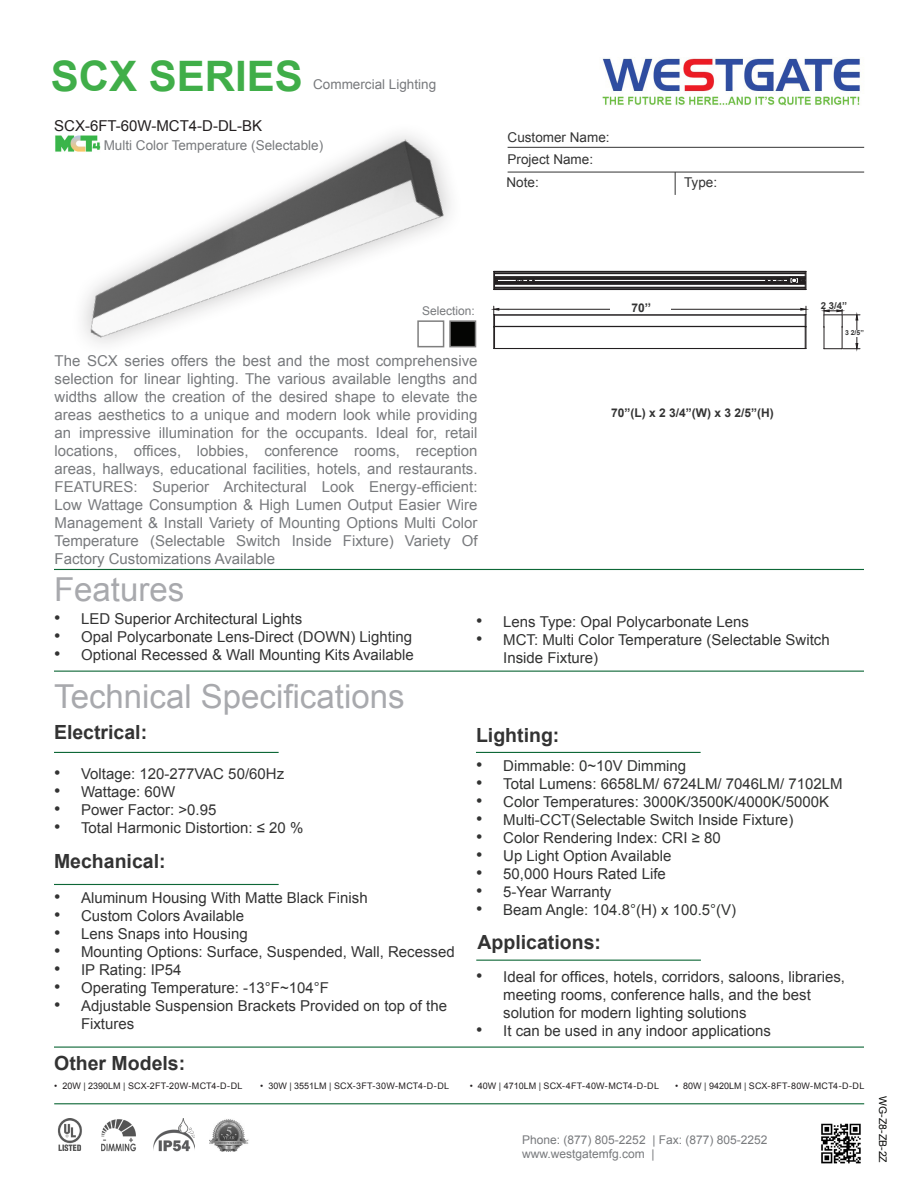
<style>
.page{position:relative;width:918px;height:1188px;background:#fff}
.page>*{position:absolute;margin:0;border:0;box-sizing:border-box;transform-origin:0 0}
.t1{font:700 42px "Arial";color:#40ae49}
.t2{font:33px "Arial";color:#a8a9ad}
.t3{font:700 19.5px "Arial";color:#333}
.t4{font:15px/18px "Arial";color:#333}
.t5{font:15px/18px "Arial";color:#787a7d;text-align:justify}
.t6{font:15px/18px "Arial";color:#323332}
.t7{font:15px "Arial";color:#231f20}
.t8{font:13.5px "Arial";color:#787a7d}
.t9{font:13.5px "Arial";color:#333}
.t10{font:12px "Arial";color:#787a7d}
.t11{font:700 12px "Arial";color:#333}
.t12{font:10.5px "Arial";color:#040503}
.t13{font:700 9.6px "Arial";color:#333}
.t14{font:9px "Arial";color:#231f20}
.t15{font:7.35px "Sim Sun";color:#231f20}
.t16{font:7.35px "Sim Sun";color:#000}
.t17{font:700 6.9px "Arial";color:#333}
.t18{font:5.25px "Sim Sun";color:#231f20}
.s1{font-size:18px}
.s2{color:#333}
</style>
<div class="page">
<img style="left:83px;top:135px;width:380px;height:213px">
<hr style="left:54px;top:569px;width:810px;height:1px;background:#0d6736">
<hr style="left:508px;top:147px;width:356px;height:1px;background:#333">
<svg style="left:675px;top:173px;width:1px;height:22px"></svg>
<hr style="left:508px;top:172px;width:356px;height:1px;background:#333">
<hr style="left:54px;top:671px;width:810px;height:1px;background:#0d6736">
<hr style="left:54px;top:752px;width:225px;height:1px;background:#0d6736">
<hr style="left:476px;top:752px;width:225px;height:1px;background:#0d6736">
<hr style="left:54px;top:884px;width:225px;height:1px;background:#0d6736">
<img style="left:602px;top:58px;width:258px;height:48px">
<hr style="left:476px;top:960px;width:225px;height:1px;background:#0d6736">
<hr style="left:54px;top:1103px;width:810px;height:1px;background:#0d6736">
<hr style="left:54px;top:1047px;width:810px;height:1px;background:#0d6736">
<img style="left:821px;top:1123px;width:40px;height:41px">
<hr style="left:494px;top:315px;width:1px;height:34px;background:#231f20">
<hr style="left:494px;top:348px;width:312px;height:1px;background:#231f20">
<hr style="left:495px;top:326px;width:310px;height:1px;background:#231f20">
<hr style="left:495px;top:315px;width:310px;height:1px;background:#231f20">
<hr style="left:495px;top:289px;width:310px;height:1px;background:#231f20">
<hr style="left:495px;top:287px;width:310px;height:1px;background:#231f20">
<hr style="left:495px;top:284px;width:310px;height:1px;background:#231f20">
<hr style="left:495px;top:282px;width:295px;height:1px;background:#231f20">
<hr style="left:495px;top:281px;width:295px;height:1px;background:#231f20">
<hr style="left:495px;top:279px;width:295px;height:1px;background:#231f20">
<hr style="left:495px;top:278px;width:295px;height:1px;background:#231f20">
<hr style="left:495px;top:277px;width:310px;height:1px;background:#231f20">
<hr style="left:495px;top:273px;width:310px;height:1px;background:#231f20">
<hr style="left:495px;top:272px;width:310px;height:1px;background:#231f20">
<hr style="left:494px;top:271px;width:312px;height:1px;background:#231f20">
<svg style="left:516px;top:279px;width:18px;height:2px"></svg>
<svg style="left:494px;top:272px;width:4px;height:18px"></svg>
<svg style="left:765px;top:271px;width:42px;height:19px"></svg>
<hr style="left:499px;top:309px;width:302px;height:1px;background:#231f20">
<svg style="left:493px;top:306px;width:7px;height:9px"></svg>
<svg style="left:667px;top:306px;width:194px;height:46px"></svg>
<div style="left:611px;top:303px;width:60px;height:10px;background:#fff"></div>
<div style="left:817px;top:302px;width:33px;height:7px;background:#fff"></div>
<div style="left:843px;top:330px;width:23px;height:6px;background:#fff"></div>
<img style="left:101px;top:1119px;width:35px;height:33px">
<img style="left:57px;top:1119px;width:25px;height:32px">
<img style="left:153px;top:1119px;width:41px;height:33px">
<img style="left:210px;top:1119px;width:39px;height:33px">
<img style="left:55px;top:135px;width:45px;height:17px">
<div style="left:417px;top:320px;width:27px;height:27px;background:#fff;border:2px solid #7f7f7f"></div>
<div style="left:449px;top:320px;width:27px;height:27px;background:#040503;border:2px solid #7f7f7f"></div>
<p class="t1" style="left:51px;top:48px;width:254px">SCX SERIES</p>
<p class="t7" style="left:54px;top:115px;width:210px">SCX-6FT-60W-MCT4-D-DL-BK</p>
<p class="t8" style="left:313px;top:75px;width:125px">Commercial Lighting</p>
<p class="t8" style="left:104px;top:137px;width:221px">Multi Color Temperature (Selectable)</p>
<p class="t9" style="left:508px;top:128px;width:104px">Customer Name:</p>
<p class="t9" style="left:508px;top:150px;width:87px">Project Name:</p>
<p class="t9" style="left:507px;top:173px;width:34px">Note:</p>
<p class="t9" style="left:684px;top:173px;width:35px">Type:</p>
<p class="t10" style="left:422px;top:303px;width:54px">Selection:</p>
<p class="t5" style="left:55px;top:352px;width:424px">The SCX series offers the best and the most comprehensive selection for linear lighting. The various available lengths and widths allow the creation of the desired shape to elevate the areas aesthetics to a unique and modern look while providing an impressive illumination for the occupants. Ideal for, retail locations, offices, lobbies, conference rooms, reception areas, hallways, educational facilities, hotels, and restaurants.<br>FEATURES: Superior Architectural Look Energy-efficient:<br>Low Wattage Consumption &amp; High Lumen Output Easier Wire Management &amp; Install Variety of Mounting Options Multi Color Temperature (Selectable Switch Inside Fixture) Variety Of Factory Customizations Available</p>
<p class="t2" style="left:54px;top:568px;width:132px">Features</p>
<p class="t11" style="left:632px;top:300px;width:21px">70’’</p>
<p class="t13" style="left:821px;top:300px;width:28px">2 3/4’’</p>
<p class="t17" style="left:845px;top:328px;width:20px">3 2/5’’</p>
<p class="t16" style="left:648px;top:302px;width:5px">L</p>
<p class="t15" style="left:831px;top:303px;width:5px">W</p>
<p class="t15" style="left:849px;top:334px;width:5px;rotate:-90deg">H</p>
<p class="t11" style="left:611px;top:405px;width:164px">70”(L) x 2 3/4”(W) x 3 2/5”(H)</p>
<p class="t4" style="left:54px;top:610px;width:249px"><span class="s1">•</span> LED Superior Architectural Lights</p>
<p class="t4" style="left:54px;top:628px;width:359px"><span class="s1">•</span> Opal Polycarbonate Lens-Direct (DOWN) Lighting</p>
<p class="t4" style="left:54px;top:646px;width:361px"><span class="s1">•</span> Optional Recessed &amp; Wall Mounting Kits Available</p>
<p class="t2" style="left:54px;top:675px;width:352px">Technical Specifications</p>
<p class="t3" style="left:54px;top:719px;width:95px">Electrical:</p>
<p class="t4" style="left:54px;top:765px;width:232px"><span class="s1">•</span> Voltage: 120-277VAC 50/60Hz</p>
<p class="t4" style="left:54px;top:783px;width:123px"><span class="s1">•</span> Wattage: 60W</p>
<p class="t4" style="left:54px;top:801px;width:164px"><span class="s1">•</span> Power Factor: &gt;0.95</p>
<p class="t4" style="left:54px;top:819px;width:251px"><span class="s1">•</span> Total Harmonic Distortion: ≤ 20 %</p>
<p class="t3" style="left:54px;top:848px;width:113px">Mechanical:</p>
<p class="t4" style="left:54px;top:889px;width:315px"><span class="s1">•</span> Aluminum Housing With Matte Black Finish</p>
<p class="t4" style="left:54px;top:907px;width:192px"><span class="s1">•</span> Custom Colors Available</p>
<p class="t4" style="left:54px;top:925px;width:195px"><span class="s1">•</span> Lens Snaps into Housing</p>
<p class="t4" style="left:54px;top:943px;width:402px"><span class="s1">•</span> Mounting Options: Surface, Suspended, Wall, Recessed</p>
<p class="t4" style="left:54px;top:961px;width:129px"><span class="s1">•</span> IP Rating: IP54</p>
<p class="t4" style="left:54px;top:979px;width:277px"><span class="s1">•</span> Operating Temperature: -13°F~104°F</p>
<p class="t4" style="left:81px;top:997px;width:368px;text-indent:-27px"><span class="s1">•</span> Adjustable Suspension Brackets Provided on top of the<br>Fixtures</p>
<p class="t3" style="left:54px;top:1050px;width:133px">Other Models:</p>
<p class="t4" style="left:476px;top:613px;width:274px"><span class="s1">•</span> Lens Type: Opal Polycarbonate Lens</p>
<p class="t6" style="left:503px;top:631px;width:328px;text-indent:-27px"><span class="s1">•</span> MCT: Multi Color Temperature (Selectable Switch<br>Inside Fixture)</p>
<p class="t18" style="left:713px;top:623px;width:12px">备注</p>
<p class="t3" style="left:476px;top:722px;width:85px">Lighting:</p>
<p class="t6" style="left:476px;top:757px;width:211px"><span class="s1">•</span> Dimmable: 0~10V Dimming</p>
<p class="t6" style="left:476px;top:775px;width:368px"><span class="s1">•</span> Total Lumens: 6658LM/ 6724LM/ 7046LM/ 7102LM</p>
<p class="t6" style="left:476px;top:793px;width:354px"><span class="s1">•</span> Color Temperatures: 3000K/3500K/4000K/5000K</p>
<p class="t6" style="left:476px;top:811px;width:319px"><span class="s1">•</span> Multi-CCT(Selectable Switch Inside Fixture)</p>
<p class="t6" style="left:476px;top:829px;width:246px"><span class="s1">•</span> Color Rendering Index: CRI ≥ 80</p>
<p class="t6" style="left:476px;top:847px;width:197px"><span class="s1">•</span> Up Light Option Available</p>
<p class="t4" style="left:476px;top:865px;width:191px"><span class="s1">•</span> 50,000 Hours Rated Life</p>
<p class="t4" style="left:476px;top:883px;width:137px"><span class="s1">•</span> 5-Year Warranty</p>
<p class="t6" style="left:476px;top:901px;width:261px"><span class="s1">•</span> Beam Angle: 104.8°(H) x 100.5°(V)</p>
<p class="t3" style="left:478px;top:929px;width:125px">Applications:</p>
<p class="t4" style="left:503px;top:968px;width:343px;text-indent:-27px"><span class="s1">•</span> Ideal for offices, hotels, corridors, saloons, libraries, meeting rooms, conference halls, and the best solution for modern lighting solutions</p>
<p class="t4" style="left:476px;top:1022px;width:296px"><span class="s1">•</span> It can be used in any indoor applications</p>
<p class="t14" style="left:54px;top:1080px;width:190px">• 20W <span class="s2">|</span> 2390LM <span class="s2">|</span> SCX-2FT-20W-MCT4-D-DL</p>
<p class="t14" style="left:260px;top:1080px;width:190px">• 30W <span class="s2">|</span> 3551LM <span class="s2">|</span> SCX-3FT-30W-MCT4-D-DL</p>
<p class="t14" style="left:470px;top:1080px;width:191px">• 40W <span class="s2">|</span> 4710LM <span class="s2">|</span> SCX-4FT-40W-MCT4-D-DL</p>
<p class="t14" style="left:675px;top:1080px;width:191px">• 80W <span class="s2">|</span> 9420LM <span class="s2">|</span> SCX-8FT-80W-MCT4-D-DL</p>
<p class="t10" style="left:522px;top:1132px;width:247px">Phone: (877) 805-2252 | Fax: (877) 805-2252</p>
<p class="t10" style="left:522px;top:1146px;width:134px">www.westgatemfg.com |</p>
<p class="t12" style="left:890px;top:1096px;width:68px;rotate:90deg">WG-Z8-ZB-2Z</p>
</div>
